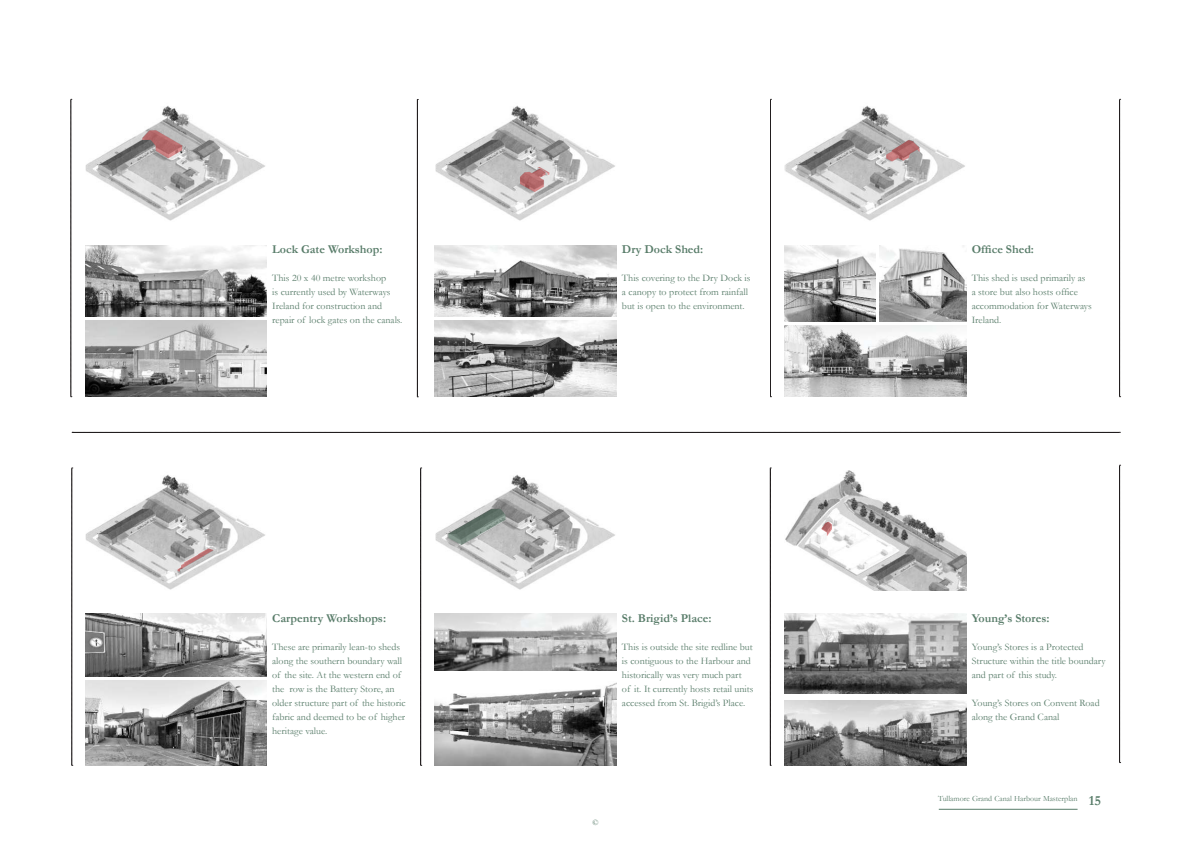
<style>
.page{position:relative;width:1191px;height:842px;background:#fff}
.page>*{position:absolute;margin:0;border:0;box-sizing:border-box;transform-origin:0 0}
.t1{font:700 14px "Garamond";color:#587c69}
.t2{font:700 12px "Garamond";color:#587c69}
.t3{font:10px/14px "Garamond";color:#587c69}
.t4{font:8px "Garamond";color:#587c69}
</style>
<div class="page">
<hr style="left:938px;top:809px;width:139px;height:1px;background:#587c69">
<img style="left:87px;top:106px;width:177px;height:114px">
<img style="left:85px;top:321px;width:181px;height:76px">
<img style="left:85px;top:245px;width:181px;height:72px">
<svg style="left:142px;top:130px;width:40px;height:28px"></svg>
<img style="left:437px;top:105px;width:177px;height:115px">
<svg style="left:520px;top:167px;width:29px;height:25px"></svg>
<img style="left:786px;top:105px;width:178px;height:115px">
<svg style="left:886px;top:140px;width:33px;height:22px"></svg>
<img style="left:87px;top:475px;width:177px;height:114px">
<svg style="left:177px;top:548px;width:37px;height:24px"></svg>
<img style="left:437px;top:474px;width:177px;height:115px">
<svg style="left:448px;top:509px;width:57px;height:36px;background:#a4aca8"></svg>
<img style="left:879px;top:245px;width:87px;height:76px">
<img style="left:784px;top:325px;width:182px;height:72px">
<img style="left:784px;top:245px;width:91px;height:76px">
<svg style="left:417px;top:99px;width:1px;height:299px"></svg>
<svg style="left:71px;top:99px;width:1px;height:298px"></svg>
<svg style="left:770px;top:468px;width:1px;height:298px"></svg>
<svg style="left:72px;top:432px;width:1048px;height:1px"></svg>
<svg style="left:770px;top:99px;width:1px;height:298px"></svg>
<svg style="left:1119px;top:99px;width:1px;height:298px"></svg>
<svg style="left:1119px;top:465px;width:1px;height:298px"></svg>
<svg style="left:72px;top:468px;width:1px;height:298px"></svg>
<svg style="left:420px;top:468px;width:2px;height:298px"></svg>
<img style="left:85px;top:681px;width:181px;height:84px">
<img style="left:85px;top:614px;width:181px;height:62px">
<img style="left:435px;top:245px;width:181px;height:72px">
<img style="left:435px;top:614px;width:181px;height:57px">
<img style="left:435px;top:683px;width:181px;height:82px">
<img style="left:435px;top:321px;width:181px;height:76px">
<img style="left:785px;top:470px;width:181px;height:121px">
<svg style="left:821px;top:522px;width:11px;height:14px"></svg>
<img style="left:784px;top:614px;width:182px;height:79px">
<img style="left:784px;top:700px;width:182px;height:65px">
<p class="t2" style="left:272px;top:245px;width:112px">Lock Gate Workshop:</p>
<p class="t3" style="left:272px;top:272px;width:132px">This 20 x 40 metre workshop<br>is currently used by Waterways<br>Ireland for construction and repair of lock gates on the canals.</p>
<p class="t2" style="left:272px;top:613px;width:115px">Carpentry Workshops:</p>
<p class="t3" style="left:272px;top:641px;width:135px">These are primarily lean-to sheds along the southern boundary wall of the site. At the western end of the row is the Battery Store, an older structure part of the historic fabric and deemed to be of higher heritage value.</p>
<p class="t2" style="left:622px;top:245px;width:83px">Dry Dock Shed:</p>
<p class="t3" style="left:622px;top:272px;width:130px">This covering to the Dry Dock is a canopy to protect from rainfall but is open to the environment.</p>
<p class="t2" style="left:622px;top:613px;width:91px">St. Brigid’s Place:</p>
<p class="t3" style="left:622px;top:641px;width:133px">This is outside the site redline but is contiguous to the Harbour and historically was very much part<br>of it. It currently hosts retail units accessed from St. Brigid’s Place.</p>
<p class="t4" style="left:592px;top:817px;width:8px">©</p>
<p class="t2" style="left:971px;top:241px;width:64px">Office Shed:</p>
<p class="t3" style="left:971px;top:272px;width:122px">This shed is used primarily as a store but also hosts office accommodation for Waterways<br>Ireland.</p>
<p class="t2" style="left:971px;top:613px;width:79px">Young’s Stores:</p>
<p class="t3" style="left:971px;top:641px;width:135px">Young’s Stores is a Protected<br>Structure within the title boundary and part of this study.</p>
<p class="t3" style="left:971px;top:697px;width:129px">Young’s Stores on Convent Road along the Grand Canal</p>
<p class="t4" style="left:938px;top:796px;width:141px">Tullamore Grand Canal Harbour Masterplan</p>
<h1 class="t1" style="left:1089px;top:796px;width:14px">15</h1>
</div>
